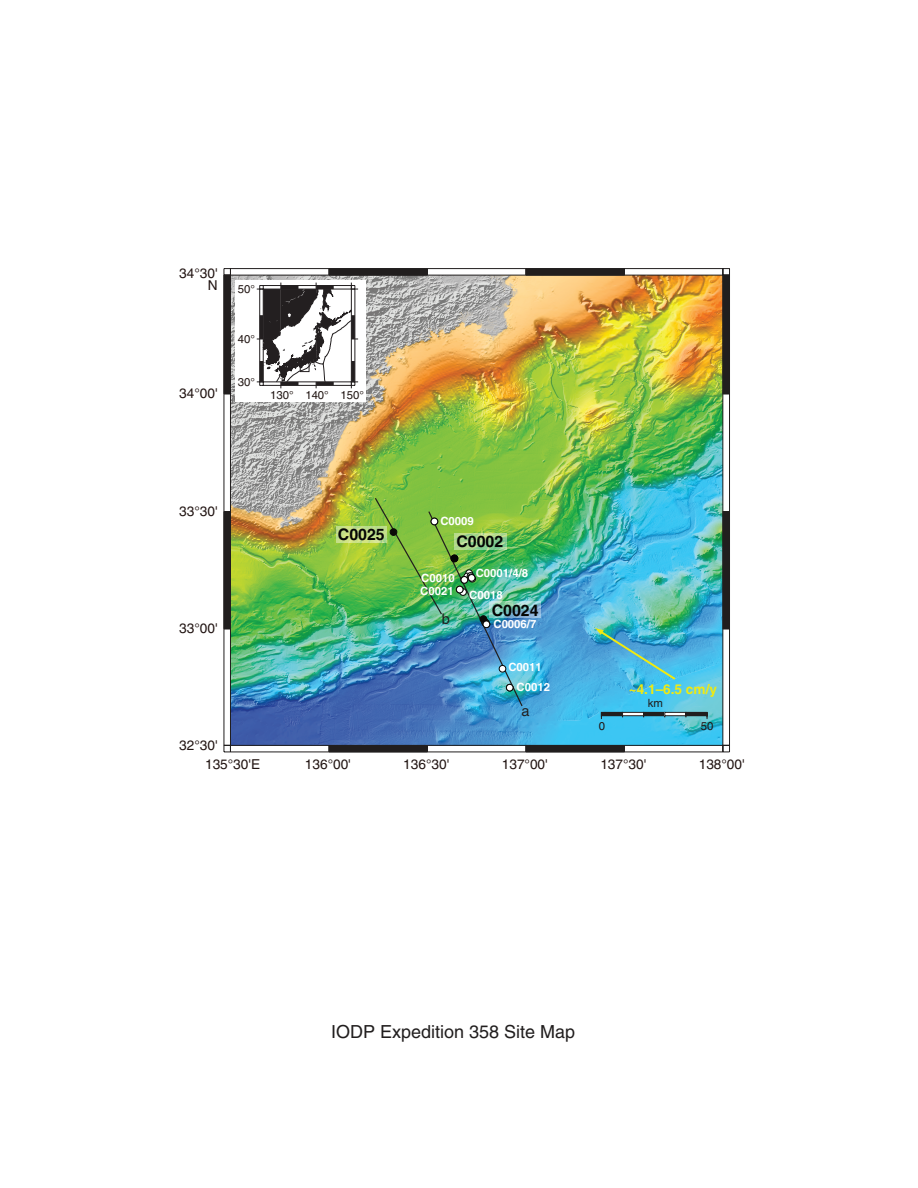
<style>
.page{position:relative;width:918px;height:1188px;background:#fff}
.page>*{position:absolute;margin:0;border:0;box-sizing:border-box;transform-origin:0 0}
.t1{font:18px "Helvetica";color:#211e1e}
.t2{font:700 15.9px "Helvetica";color:#050504}
.t3{font:14.7px "Helvetica";color:#211e1e}
.t4{font:13.65px/11.7px "Helvetica";color:#211412;text-align:right}
.t5{font:700 13.65px "Helvetica";color:#f1ea0f}
.t6{font:700 11.4px/22.6px "Helvetica";color:#fff}
.t7{font:11.4px "Helvetica";color:#211613}
.t8{font:11.4px "Helvetica";color:#211412}
.t9{font:11.4px "Helvetica";color:#211e1e}
</style>
<div class="page">
<img style="left:231px;top:276px;width:491px;height:469px">
<hr style="left:224px;top:269px;width:1px;height:483px;background:#211e1e">
<hr style="left:230px;top:269px;width:1px;height:483px;background:#211e1e">
<hr style="left:224px;top:268px;width:506px;height:1px;background:#211e1e">
<hr style="left:224px;top:275px;width:506px;height:1px;background:#211e1e">
<hr style="left:729px;top:269px;width:1px;height:483px;background:#211e1e">
<hr style="left:722px;top:269px;width:1px;height:483px;background:#211e1e">
<hr style="left:224px;top:752px;width:506px;height:1px;background:#211e1e">
<hr style="left:224px;top:745px;width:506px;height:1px;background:#211e1e">
<svg style="left:723px;top:269px;width:6px;height:6px"></svg>
<svg style="left:224px;top:269px;width:6px;height:6px"></svg>
<svg style="left:224px;top:746px;width:6px;height:6px"></svg>
<div style="left:526px;top:268px;width:98px;height:7px;background:#211e1e"></div>
<div style="left:526px;top:745px;width:98px;height:7px;background:#211e1e"></div>
<div style="left:329px;top:268px;width:98px;height:7px;background:#211e1e"></div>
<div style="left:329px;top:745px;width:98px;height:7px;background:#211e1e"></div>
<div style="left:723px;top:275px;width:7px;height:119px;background:#211e1e"></div>
<div style="left:224px;top:275px;width:7px;height:119px;background:#211e1e"></div>
<div style="left:723px;top:512px;width:7px;height:117px;background:#211e1e"></div>
<div style="left:224px;top:512px;width:7px;height:117px;background:#211e1e"></div>
<div style="left:235px;top:280px;width:131px;height:122px;background:#fff"></div>
<svg style="left:257px;top:283px;width:101px;height:105px"></svg>
<div style="left:300px;top:363px;width:9px;height:9px;border:1px solid #231f20"></div>
<img style="left:594px;top:627px;width:81px;height:53px">
<img style="left:374px;top:497px;width:150px;height:211px">
<div style="left:390px;top:529px;width:7px;height:6px;background:#0b0a08;border-radius:50%"></div>
<div style="left:390px;top:529px;width:7px;height:7px;border:1px solid #0b0a08;border-radius:50%"></div>
<svg style="left:454px;top:533px;width:52px;height:17px"></svg>
<svg style="left:337px;top:526px;width:50px;height:17px"></svg>
<svg style="left:489px;top:601px;width:52px;height:17px"></svg>
<div style="left:466px;top:570px;width:7px;height:7px;background:#a6a6a6;border:1px solid #050504;border-radius:50%"></div>
<svg style="left:450px;top:554px;width:8px;height:8px"></svg>
<div style="left:451px;top:555px;width:7px;height:7px;background:#050504;border-radius:50%"></div>
<div style="left:451px;top:555px;width:7px;height:7px;border:1px solid #050504;border-radius:50%"></div>
<div style="left:467px;top:572px;width:7px;height:7px;background:#121211;border:1px solid #050504;border-radius:50%"></div>
<div style="left:482px;top:619px;width:7px;height:7px;border:1px solid #050504;border-radius:50%"></div>
<div style="left:483px;top:621px;width:7px;height:6px;background:#131312;border-radius:50%"></div>
<div style="left:431px;top:518px;width:7px;height:7px;background:#fff;border-radius:50%"></div>
<div style="left:431px;top:518px;width:7px;height:7px;border:1px solid #050504;border-radius:50%"></div>
<div style="left:499px;top:665px;width:7px;height:7px;background:#fff;border:1px solid #050504;border-radius:50%"></div>
<div style="left:506px;top:684px;width:7px;height:7px;background:#fff;border-radius:50%"></div>
<div style="left:506px;top:684px;width:7px;height:7px;border:1px solid #050504;border-radius:50%"></div>
<svg style="left:460px;top:589px;width:7px;height:7px"></svg>
<div style="left:456px;top:586px;width:7px;height:7px;background:#fff;border-radius:50%"></div>
<div style="left:456px;top:586px;width:7px;height:7px;border:1px solid #050504;border-radius:50%"></div>
<div style="left:468px;top:574px;width:7px;height:7px;background:#fff;border:1px solid #050504;border-radius:50%"></div>
<div style="left:601px;top:712px;width:22px;height:4px;border:1px solid #211e1e"></div>
<div style="left:622px;top:712px;width:22px;height:4px;border:1px solid #211e1e"></div>
<div style="left:643px;top:712px;width:22px;height:4px;border:1px solid #211e1e"></div>
<div style="left:665px;top:712px;width:21px;height:4px;border:1px solid #211e1e"></div>
<div style="left:686px;top:712px;width:21px;height:4px;border:1px solid #211e1e"></div>
<div style="left:461px;top:576px;width:7px;height:7px;background:#fff;border:1px solid #050504;border-radius:50%"></div>
<div style="left:480px;top:616px;width:7px;height:6px;background:#0b0a08;border-radius:50%"></div>
<div style="left:480px;top:616px;width:7px;height:7px;border:1px solid #0b0a08;border-radius:50%"></div>
<div style="left:483px;top:621px;width:7px;height:7px;background:#fff;border-radius:50%"></div>
<div style="left:483px;top:621px;width:7px;height:7px;border:1px solid #050504;border-radius:50%"></div>
<p class="t4" style="left:179px;top:267px;width:40px">34°30'<br>N</p>
<p class="t4" style="left:179px;top:387px;width:40px">34°00'</p>
<p class="t7" style="left:238px;top:283px;width:19px">50°</p>
<p class="t7" style="left:238px;top:333px;width:19px">40°</p>
<p class="t7" style="left:238px;top:376px;width:19px">30°</p>
<p class="t7" style="left:270px;top:388px;width:95px">130° 140° 150°</p>
<p class="t4" style="left:179px;top:505px;width:40px">33°30'</p>
<p class="t4" style="left:179px;top:622px;width:40px">33°00'</p>
<p class="t4" style="left:179px;top:739px;width:40px">32°30'</p>
<p class="t2" style="left:338px;top:525px;width:48px">C0025</p>
<p class="t6" style="left:440px;top:509px;width:35px">C0009</p>
<p class="t2" style="left:456px;top:532px;width:48px">C0002</p>
<p class="t6" style="left:421px;top:567px;width:35px">C0010</p>
<p class="t6" style="left:420px;top:579px;width:35px">C0021</p>
<p class="t3" style="left:442px;top:611px;width:10px">b</p>
<p class="t6" style="left:469px;top:561px;width:60px;text-indent:6px">C0001/4/8<br>C0018</p>
<p class="t2" style="left:492px;top:601px;width:48px">C0024</p>
<p class="t6" style="left:493px;top:613px;width:44px">C0006/7</p>
<p class="t6" style="left:517px;top:657px;width:35px;line-height:19.4px;text-indent:-8px">C0011<br>C0012</p>
<p class="t3" style="left:521px;top:702px;width:10px">a</p>
<p class="t5" style="left:629px;top:681px;width:90px">~4.1–6.5 cm/y</p>
<p class="t9" style="left:648px;top:697px;width:17px">km</p>
<p class="t8" style="left:599px;top:720px;width:8px">0</p>
<p class="t8" style="left:701px;top:720px;width:14px">50</p>
<p class="t4" style="left:205px;top:758px;width:57px">135°30'E</p>
<p class="t4" style="left:305px;top:758px;width:47px">136°00'</p>
<p class="t4" style="left:403px;top:758px;width:47px">136°30'</p>
<p class="t4" style="left:502px;top:758px;width:47px">137°00'</p>
<p class="t4" style="left:600px;top:758px;width:47px">137°30'</p>
<p class="t4" style="left:699px;top:758px;width:47px">138°00'</p>
<h1 class="t1" style="left:331px;top:1022px;width:245px">IODP Expedition 358 Site Map</h1>
</div>
